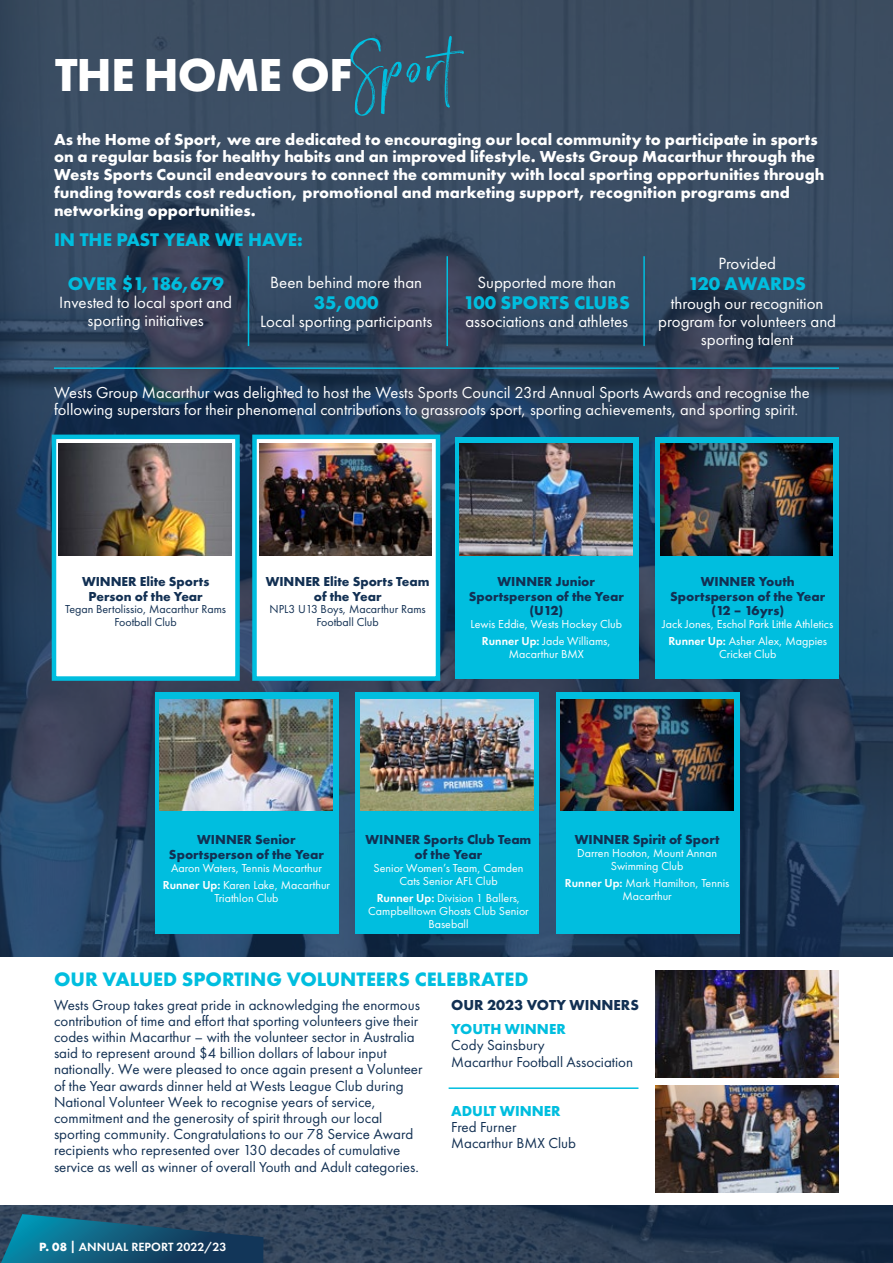
<style>
.page{position:relative;width:893px;height:1263px;background:#fff}
.page>*{position:absolute;margin:0;border:0;box-sizing:border-box;transform-origin:0 0}
.t1{font:84px "Wild Spirit";color:#00bedf}
.t2{font:700 48px "Futura PT";letter-spacing:-.02em;color:#fff}
.t3{font:700 20.25px "Futura PT";color:#00bedf}
.t4{font:700 19.05px "Futura PT";color:#00bedf}
.t5{font:16.95px/18.3px "Futura PT";color:#fff;text-align:center}
.t6{font:700 16.5px/17.9px "Futura PT";color:#fff}
.t7{font:16.5px/17.9px "Futura PT";color:#fff}
.t8{font:15px/16.2px "Futura PT";color:#123053}
.t9{font:700 15px "Futura PT";color:#00bedf}
.t10{font:700 15px "Futura PT";color:#123053}
.t11{font:700 13.5px/14.5px "Futura PT";color:#123053;text-align:center}
.t12{font:600 12.3px "Futura PT";color:#fff}
.t13{font:12px/12.9px "Futura PT";color:#fff;text-align:center}
.t14{font:12px/12.9px "Futura PT";color:#123053;text-align:center}
.s1{font-weight:600}
.s2{font-weight:700}
</style>
<div class="page">
<img style="left:0;top:0;width:893px;height:1263px">
<div style="left:52px;top:435px;width:188px;height:246px;background:#fff;border:4px solid #00bedf"></div>
<div style="left:155px;top:692px;width:183px;height:241px;background:#00bedf"></div>
<div style="left:0;top:957px;width:893px;height:248px;background:#fff"></div>
<div style="left:252px;top:435px;width:188px;height:246px;background:#fff;border:4px solid #00bedf"></div>
<div style="left:355px;top:692px;width:184px;height:241px;background:#00bedf"></div>
<div style="left:455px;top:437px;width:183px;height:241px;background:#00bedf"></div>
<div style="left:556px;top:692px;width:183px;height:241px;background:#00bedf"></div>
<div style="left:655px;top:437px;width:184px;height:241px;background:#00bedf"></div>
<img style="left:58px;top:444px;width:173px;height:111px">
<img style="left:259px;top:444px;width:173px;height:111px">
<img style="left:160px;top:700px;width:173px;height:111px">
<img style="left:459px;top:444px;width:173px;height:111px">
<img style="left:360px;top:700px;width:173px;height:111px">
<img style="left:660px;top:444px;width:173px;height:111px">
<img style="left:561px;top:700px;width:173px;height:111px">
<hr style="left:248px;top:256px;width:1px;height:90px;background:#00bedf">
<hr style="left:54px;top:367px;width:785px;height:2px;background:#00bedf">
<hr style="left:446px;top:256px;width:2px;height:90px;background:#00bedf">
<hr style="left:643px;top:256px;width:2px;height:90px;background:#00bedf">
<hr style="left:449px;top:1087px;width:189px;height:2px;background:#00bedf">
<img style="left:655px;top:970px;width:184px;height:108px">
<img style="left:655px;top:1085px;width:184px;height:108px">
<svg style="left:0;top:1214px;width:263px;height:49px;background:#185573"></svg>
<h1 class="t1" style="left:355px;top:27px;width:98px;rotate:-3deg">Sport</h1>
<p class="t6" style="left:54px;top:130px;width:772px">As the Home of Sport, we are dedicated to encouraging our local community to participate in sports on a regular basis for healthy habits and an improved lifestyle. Wests Group Macarthur through the Wests Sports Council endeavours to connect the community with local sporting opportunities through funding towards cost reduction, promotional and marketing support, recognition programs and networking opportunities.</p>
<h2 class="t2" style="left:55px;top:44px;width:299px">THE HOME OF</h2>
<p class="t4" style="left:54px;top:228px;width:250px">IN THE PAST YEAR WE HAVE:</p>
<p class="t4" style="left:68px;top:271px;width:158px">OVER $1,186,679</p>
<p class="t5" style="left:59px;top:293px;width:174px">Invested to local sport and sporting initiatives</p>
<p class="t5" style="left:270px;top:273px;width:153px">Been behind more than</p>
<p class="t4" style="left:314px;top:290px;width:66px">35,000</p>
<p class="t5" style="left:260px;top:312px;width:174px">Local sporting participants</p>
<p class="t5" style="left:477px;top:273px;width:140px">Supported more than</p>
<p class="t4" style="left:464px;top:290px;width:168px">100 SPORTS CLUBS</p>
<p class="t5" style="left:465px;top:312px;width:164px">associations and athletes</p>
<p class="t5" style="left:718px;top:254px;width:59px">Provided</p>
<p class="t4" style="left:688px;top:272px;width:119px">120 AWARDS</p>
<p class="t5" style="left:658px;top:294px;width:179px">through our recognition program for volunteers and sporting talent</p>
<p class="t7" style="left:54px;top:383px;width:757px">Wests Group Macarthur was delighted to host the Wests Sports Council 23rd Annual Sports Awards and recognise the following superstars for their phenomenal contributions to grassroots sport, sporting achievements, and sporting spirit.</p>
<p class="t11" style="left:82px;top:574px;width:129px">WINNER Elite Sports<br>Person of the Year</p>
<p class="t14" style="left:65px;top:603px;width:162px">Tegan Bertolissio, Macarthur Rams<br>Football Club</p>
<p class="t11" style="left:266px;top:574px;width:165px">WINNER Elite Sports Team of the Year</p>
<p class="t14" style="left:270px;top:603px;width:158px">NPL3 U13 Boys, Macarthur Rams<br>Football Club</p>
<p class="t11" style="left:469px;top:574px;width:157px">WINNER Junior<br>Sportsperson of the Year (U12)</p>
<p class="t13" style="left:470px;top:615px;width:153px;line-height:17.2px">Lewis Eddie, Wests Hockey Club<br><span class="s1">Runner Up:</span> Jade Williams,</p>
<p class="t13" style="left:509px;top:648px;width:76px">Macarthur BMX</p>
<p class="t11" style="left:670px;top:574px;width:157px">WINNER Youth<br>Sportsperson of the Year (12 – 16yrs)</p>
<p class="t13" style="left:662px;top:615px;width:173px;line-height:17.2px">Jack Jones, Eschol Park Little Athletics<br><span class="s1">Runner Up:</span> Asher Alex, Magpies</p>
<p class="t13" style="left:719px;top:648px;width:59px">Cricket Club</p>
<p class="t11" style="left:169px;top:832px;width:157px">WINNER Senior<br>Sportsperson of the Year</p>
<p class="t13" style="left:163px;top:859px;width:169px;line-height:17.2px">Aaron Waters, Tennis Macarthur<br><span class="s1">Runner Up:</span> Karen Lake, Macarthur</p>
<p class="t13" style="left:214px;top:891px;width:66px">Triathlon Club</p>
<p class="t11" style="left:366px;top:832px;width:167px">WINNER Sports Club Team of the Year</p>
<p class="t13" style="left:374px;top:861px;width:151px">Senior Women’s Team, Camden<br>Cats Senior AFL Club</p>
<p class="t13" style="left:368px;top:891px;width:162px"><span class="s1">Runner Up:</span> Division 1 Ballers,<br>Campbelltown Ghosts Club Senior<br>Baseball</p>
<p class="t11" style="left:575px;top:832px;width:146px">WINNER Spirit of Sport</p>
<p class="t13" style="left:577px;top:846px;width:141px">Darren Hooton, Mount Annan<br>Swimming Club</p>
<p class="t13" style="left:565px;top:877px;width:166px"><span class="s1">Runner Up:</span> Mark Hamilton, Tennis<br>Macarthur</p>
<h3 class="t3" style="left:54px;top:966px;width:476px">OUR VALUED SPORTING VOLUNTEERS CELEBRATED</h3>
<p class="t8" style="left:54px;top:996px;width:370px">Wests Group takes great pride in acknowledging the enormous contribution of time and effort that sporting volunteers give their codes within Macarthur – with the volunteer sector in Australia said to represent around $4 billion dollars of labour input nationally. We were pleased to once again present a Volunteer of the Year awards dinner held at Wests League Club during National Volunteer Week to recognise years of service, commitment and the generosity of spirit through our local sporting community. Congratulations to our 78 Service Award recipients who represented over 130 decades of cumulative service as well as winner of overall Youth and Adult categories.</p>
<p class="t10" style="left:451px;top:995px;width:189px">OUR 2023 VOTY WINNERS</p>
<p class="t9" style="left:451px;top:1019px;width:116px">YOUTH WINNER</p>
<p class="t8" style="left:451px;top:1037px;width:183px">Cody Sainsbury<br>Macarthur Football Association</p>
<p class="t9" style="left:451px;top:1101px;width:111px">ADULT WINNER</p>
<p class="t8" style="left:451px;top:1119px;width:126px">Fred Furner<br>Macarthur BMX Club</p>
<p class="t12" style="left:39px;top:1239px;width:189px"><span class="s2">P. 08 |</span> ANNUAL REPORT 2022/23</p>
</div>
